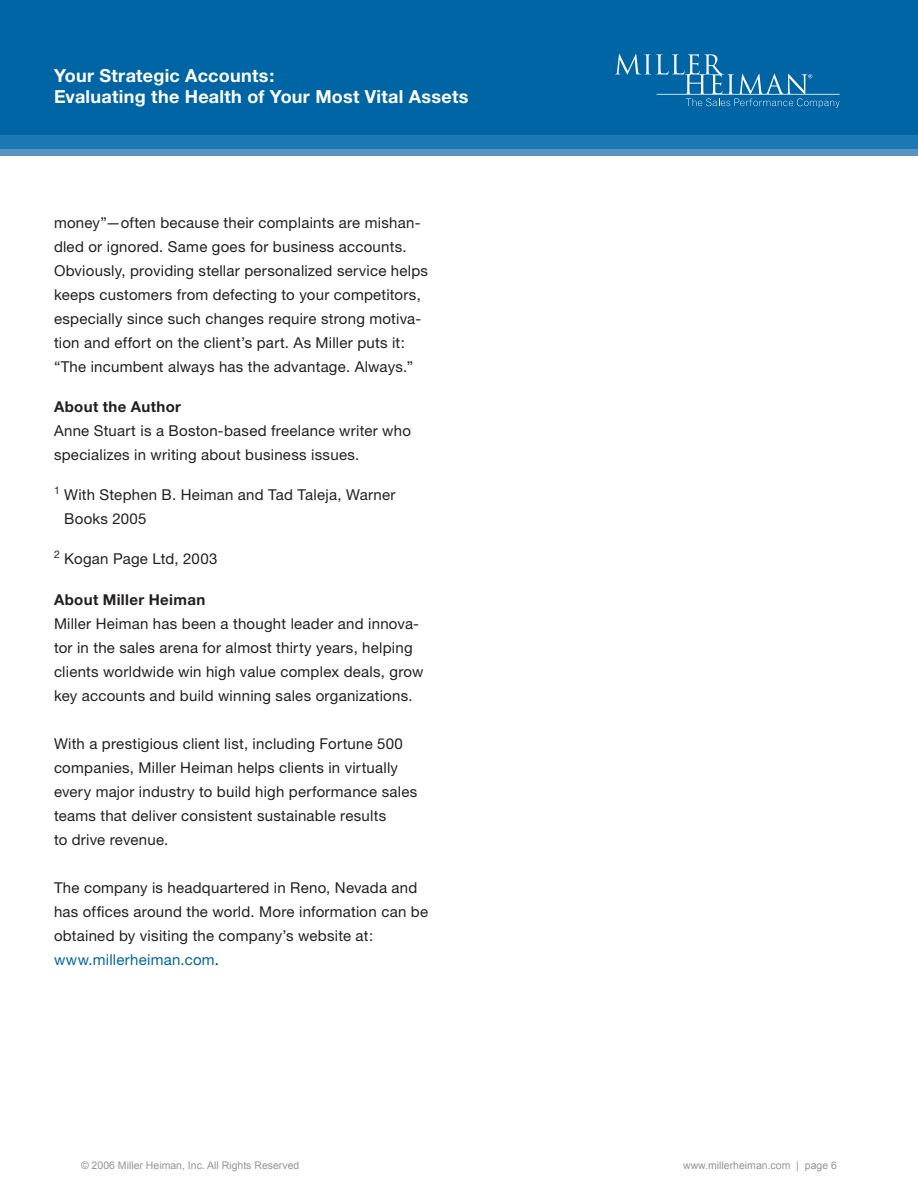
<style>
.page{position:relative;width:918px;height:1188px;background:#fff}
.page>*{position:absolute;margin:0;border:0;box-sizing:border-box;transform-origin:0 0}
.t1{font:700 18px/21.6px "Helvetica Neue";letter-spacing:.015em;color:#fff}
.body{font:15px/24px "Helvetica Neue";letter-spacing:.015em;color:#231f20}
.t2{font:10.5px "Arial";color:#939598}
.s1{font-weight:700}
.s2{color:#0065a4}
</style>
<div class="page">
<div style="left:0;top:121px;width:918px;height:35px;background:#5a90c2"></div>
<div style="left:0;top:125px;width:918px;height:23px;background:#1b78b2"></div>
<div style="left:0;top:0;width:918px;height:135px;background:#0065a4"></div>
<svg style="left:615px;top:54px;width:225px;height:54px"></svg>
<p class="t1" style="left:54px;top:64px;width:416px">Your Strategic Accounts:<br>Evaluating the Health of Your Most Vital Assets</p>
<p class="body" style="left:54px;top:210px;width:376px">money”—often because their complaints are mishan&shy;dled or ignored. Same goes for business accounts.<br>Obviously, providing stellar personalized service helps keeps customers from defecting to your competitors, especially since such changes require strong motiva&shy;tion and effort on the client’s part. As Miller puts it: “The incumbent always has the advantage. Always.”</p>
<p class="body" style="left:54px;top:394px;width:359px"><span class="s1">About the Author<br></span>Anne Stuart is a Boston-based freelance writer who specializes in writing about business issues.</p>
<p class="body" style="left:64px;top:483px;width:333px;text-indent:-10px"><sup>1</sup> With Stephen B. Heiman and Tad Taleja, Warner<br>Books 2005</p>
<p class="body" style="left:54px;top:547px;width:165px"><sup>2</sup> Kogan Page Ltd, 2003</p>
<p class="body" style="left:54px;top:587px;width:371px"><span class="s1">About Miller Heiman<br></span>Miller Heiman has been a thought leader and innova&shy;tor in the sales arena for almost thirty years, helping clients worldwide win high value complex deals, grow key accounts and build winning sales organizations.</p>
<p class="body" style="left:54px;top:731px;width:365px">With a prestigious client list, including Fortune 500 companies, Miller Heiman helps clients in virtually every major industry to build high performance sales teams that deliver consistent sustainable results<br>to drive revenue.</p>
<p class="body" style="left:54px;top:875px;width:376px">The company is headquartered in Reno, Nevada and has offices around the world. More information can be obtained by visiting the company’s website at: <span class="s2">www.millerheiman.com</span>.</p>
<p class="t2" style="left:81px;top:1158px;width:220px">© 2006 Miller Heiman, Inc. All Rights Reserved</p>
<p class="t2" style="left:683px;top:1158px;width:147px">www.millerheiman.com | page</p>
</div>
